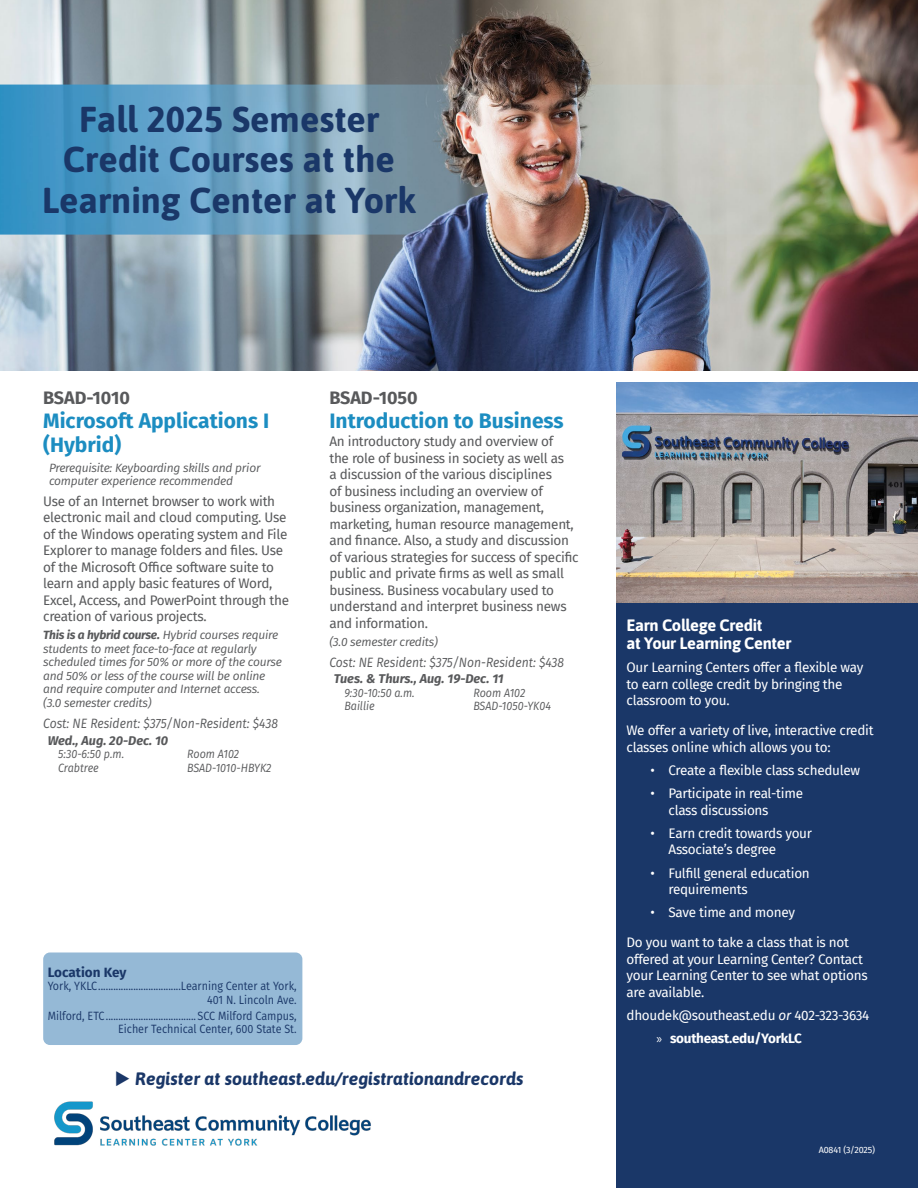
<style>
.page{position:relative;width:918px;height:1188px;background:#fff}
.page>*{position:absolute;margin:0;border:0;box-sizing:border-box;transform-origin:0 0}
.t1{font:700 36px/40.5px "Asap";color:#1a3768;text-align:center}
.Course_Title{font:700 21px/24px "Fira Sans";color:#1c8dc1}
.t2{font:italic 700 18px "Asap";color:#1a3768}
.Course_Title-2{font:700 18px "Fira Sans";color:#58595b}
.Description{font:700 16.5px/18px "Asap";letter-spacing:-.02em;color:#fff}
.Description-2{font:13.5px/16.5px "Fira Sans";letter-spacing:-.02em;color:#58595b}
.Description-3{font:13.5px/16.5px "Fira Sans";letter-spacing:-.02em;color:#fff}
.Tuition{font:italic 13.5px "Fira Sans";color:#58595b;scale:.9 1}
.t3{font:700 13.5px "Fira Sans";letter-spacing:-.02em;color:#fff}
.t4{font:700 13.5px "Fira Sans";color:#1a3768}
.Logistics{font:italic 700 12.75px "Fira Sans";color:#58595b}
.Details{font:italic 12px/13.5px "Fira Sans";letter-spacing:-.02em;color:#58595b}
.t5{font:12px/13.5px "Fira Sans";color:#1a3768;text-align:right;scale:.9 1}
.Logistics-2{font:italic 12px "Fira Sans";color:#58595b;scale:.9 1}
.Description-4{font:9px "Fira Sans";letter-spacing:-.02em;color:#fff}
.s1{font-weight:700}
.s2{font-style:italic}
.s3{font-family:"Myriad Pro";font-weight:400}
</style>
<div class="page">
<img style="left:0;top:0;width:918px;height:370px">
<div style="left:43px;top:952px;width:259px;height:93px;background:#95b9d6;border-radius:7px"></div>
<div style="left:616px;top:383px;width:302px;height:805px;background:#1a3768"></div>
<img style="left:616px;top:383px;width:302px;height:219px">
<img style="left:54px;top:1101px;width:317px;height:45px">
<p class="t1" style="left:42px;top:97px;width:376px">Fall 2025 Semester<br>Credit Courses at the<br>Learning Center at York</p>
<p class="Course_Title-2" style="left:43px;top:382px;width:88px">BSAD-1010</p>
<p class="Course_Title" style="left:43px;top:407px;width:228px">Microsoft Applications I (Hybrid)</p>
<p class="Details" style="left:49px;top:460px;width:213px">Prerequisite: Keyboarding skills and prior computer experience recommended</p>
<p class="Description-2" style="left:43px;top:493px;width:247px">Use of an Internet browser to work with electronic mail and cloud computing. Use of the Windows operating system and File Explorer to manage folders and files. Use of the Microsoft Office software suite to learn and apply basic features of Word, Excel, Access, and PowerPoint through the creation of various projects.</p>
<p class="Details" style="left:43px;top:628px;width:240px"><span class="s1">This is a hybrid course.</span> Hybrid courses require students to meet face-to-face at regularly scheduled times for 50% or more of the course and 50% or less of the course will be online and require computer and Internet access.<br>(3.0 semester credits)</p>
<p class="Tuition" style="left:43px;top:714px;width:262px">Cost: NE Resident: $375/Non-Resident: $438</p>
<p class="Logistics" style="left:48px;top:729px;width:122px">Wed., Aug. 20-Dec. 10</p>
<p class="Logistics-2" style="left:58px;top:745px;width:75px">5:30-6:50 p.m.</p>
<p class="Logistics-2" style="left:187px;top:745px;width:59px">Room A102</p>
<p class="Logistics-2" style="left:58px;top:759px;width:47px">Crabtree</p>
<p class="Logistics-2" style="left:187px;top:759px;width:95px">BSAD-1010-HBYK2</p>
<p class="Course_Title-2" style="left:329px;top:382px;width:90px">BSAD-1050</p>
<p class="Course_Title" style="left:329px;top:407px;width:236px">Introduction to Business</p>
<p class="Description-2" style="left:329px;top:433px;width:251px">An introductory study and overview of<br>the role of business in society as well as<br>a discussion of the various disciplines<br>of business including an overview of business organization, management, marketing, human resource management, and finance. Also, a study and discussion of various strategies for success of specific public and private firms as well as small business. Business vocabulary used to understand and interpret business news and information.</p>
<p class="Details" style="left:329px;top:634px;width:110px">(3.0 semester credits)</p>
<p class="Tuition" style="left:329px;top:652px;width:262px">Cost: NE Resident: $375/Non-Resident: $438</p>
<p class="Logistics" style="left:334px;top:668px;width:171px">Tues. &amp; Thurs., Aug. 19-Dec. 11</p>
<p class="Logistics-2" style="left:344px;top:684px;width:80px">9:30-10:50 a.m.</p>
<p class="Logistics-2" style="left:473px;top:684px;width:59px">Room A102</p>
<p class="Logistics-2" style="left:344px;top:697px;width:35px">Baillie</p>
<p class="Logistics-2" style="left:473px;top:697px;width:88px">BSAD-1050-YK04</p>
<p class="t4" style="left:48px;top:961px;width:80px">Location Key</p>
<p class="t5" style="left:48px;top:979px;width:278px">York, YKLC.................................Learning Center at York,<br>401 N. Lincoln Ave.</p>
<p class="t5" style="left:48px;top:1008px;width:278px">Milford, ETC....................................SCC Milford Campus,<br>Eicher Technical Center, 600 State St.</p>
<p class="t2" style="left:135px;top:1067px;width:390px">Register at southeast.edu/registrationandrecords</p>
<p class="Description" style="left:627px;top:615px;width:166px">Earn College Credit<br>at Your Learning Center</p>
<p class="Description-3" style="left:627px;top:659px;width:238px">Our Learning Centers offer a flexible way to earn college credit by bringing the classroom to you.</p>
<p class="Description-3" style="left:627px;top:722px;width:249px">We offer a variety of live, interactive credit classes online which allows you to:</p>
<p class="Description-3" style="left:651px;top:762px;width:211px">• Create a flexible class schedulew</p>
<p class="Description-3" style="left:669px;top:785px;width:136px;text-indent:-18px">• Participate in real-time class discussions</p>
<p class="Description-3" style="left:669px;top:825px;width:145px;text-indent:-18px">• Earn credit towards your<br>Associate’s degree</p>
<p class="Description-3" style="left:669px;top:864px;width:143px;text-indent:-18px">• Fulfill general education requirements</p>
<p class="Description-3" style="left:651px;top:904px;width:146px">• Save time and money</p>
<p class="Description-3" style="left:627px;top:934px;width:243px">Do you want to take a class that is not offered at your Learning Center? Contact your Learning Center to see what options are available.</p>
<p class="Description-3" style="left:627px;top:1007px;width:244px">dhoudek@southeast.edu <span class="s2">or</span> 402-323-3634</p>
<p class="t3" style="left:657px;top:1027px;width:147px"><span class="s3">»</span> southeast.edu/YorkLC</p>
<p class="Description-4" style="left:819px;top:1143px;width:58px">A0841 (3/2025)</p>
</div>
